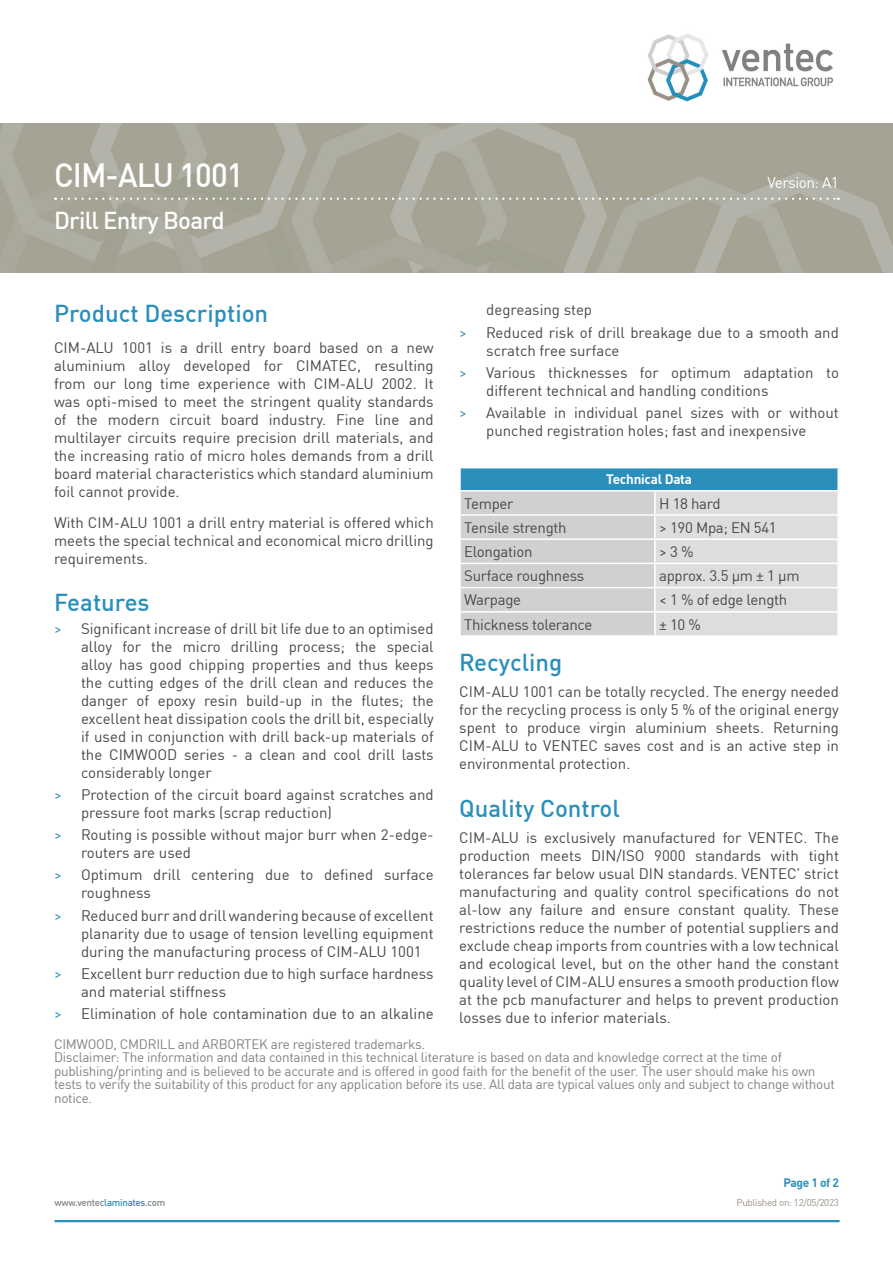
<style>
.page{position:relative;width:893px;height:1263px;background:#fff}
.page>*{position:absolute;margin:0;border:0;box-sizing:border-box;transform-origin:0 0}
.t1{font:500 33px "DINOT";letter-spacing:-.03em;color:#fff;scale:.95 1}
.t2{font:500 24px "DINOT";color:#2b8fbb}
.t3{font:500 24px "DINOT";letter-spacing:-.03em;color:#fff}
.t4{font:15.3px "DINOT";letter-spacing:-.03em;color:#fff}
.t5{font:15px/18px "DINOT";color:#474847;text-align:justify}
.t6{font:15px "DINOT";letter-spacing:-.02em;color:#474847}
.t7{font:13.5px/13.5px "DINOT";letter-spacing:-.02em;color:#808285}
.t8{font:700 13.5px "DINOT";letter-spacing:-.02em;color:#fff}
.t9{font:700 12px "DINOT";letter-spacing:-.03em;color:#2b8fbb}
.t10{font:500 9.75px "DINOT";letter-spacing:-.03em;color:#808285}
.t11{font:9.75px "DINOT";letter-spacing:-.03em;color:#989085}
.s1{color:#2b8fbb}
</style>
<div class="page">
<div style="left:460px;top:468px;width:378px;height:23px;background:#2b8fbb"></div>
<div style="left:461px;top:491px;width:376px;height:144px;background:#d4d5d4"></div>
<hr style="left:459px;top:468px;width:2px;height:22px;background:#fff">
<hr style="left:654px;top:491px;width:2px;height:23px;background:#fff">
<hr style="left:459px;top:514px;width:196px;height:2px;background:#fff">
<hr style="left:655px;top:514px;width:184px;height:2px;background:#fff">
<hr style="left:654px;top:516px;width:2px;height:22px;background:#fff">
<hr style="left:459px;top:538px;width:196px;height:2px;background:#fff">
<hr style="left:655px;top:538px;width:184px;height:2px;background:#fff">
<hr style="left:654px;top:540px;width:2px;height:23px;background:#fff">
<hr style="left:459px;top:563px;width:196px;height:1px;background:#fff">
<hr style="left:655px;top:563px;width:184px;height:1px;background:#fff">
<hr style="left:654px;top:564px;width:2px;height:23px;background:#fff">
<hr style="left:459px;top:587px;width:196px;height:1px;background:#fff">
<hr style="left:655px;top:587px;width:184px;height:1px;background:#fff">
<hr style="left:654px;top:588px;width:2px;height:23px;background:#fff">
<hr style="left:459px;top:611px;width:196px;height:2px;background:#fff">
<hr style="left:655px;top:611px;width:184px;height:2px;background:#fff">
<hr style="left:654px;top:613px;width:2px;height:22px;background:#fff">
<hr style="left:459px;top:490px;width:196px;height:1px;background:#fff">
<hr style="left:655px;top:490px;width:184px;height:1px;background:#fff">
<hr style="left:837px;top:468px;width:2px;height:22px;background:#fff">
<img style="left:0;top:123px;width:893px;height:149px">
<svg style="left:62px;top:198px;width:777px;height:2px;background:#bebdb3"></svg>
<img style="left:647px;top:34px;width:186px;height:68px">
<hr style="left:55px;top:1220px;width:784px;height:2px;background:#2b8fbb">
<p class="t1" style="left:54px;top:149px;width:201px">CIM-ALU 1001</p>
<p class="t3" style="left:54px;top:202px;width:172px">Drill Entry Board</p>
<p class="t4" style="left:767px;top:170px;width:73px">Version: A1</p>
<p class="t2" style="left:54px;top:295px;width:216px">Product Description</p>
<p class="t5" style="left:54px;top:337px;width:381px">CIM-ALU 1001 is a drill entry board based on a new aluminium alloy developed for CIMATEC, resulting from our long time experience with CIM-ALU 2002. It was opti-mised to meet the stringent quality standards of the modern circuit board industry. Fine line and multilayer circuits require precision drill materials, and the increasing ratio of micro holes demands from a drill board material characteristics which standard aluminium foil cannot provide.</p>
<p class="t5" style="left:54px;top:512px;width:381px">With CIM-ALU 1001 a drill entry material is offered which meets the special technical and economical micro drilling requirements.</p>
<p class="t2" style="left:54px;top:584px;width:97px">Features</p>
<p class="t5" style="left:81px;top:618px;width:354px;text-indent:-27px"><span class="s1">&gt;</span> Significant increase of drill bit life due to an optimised alloy for the micro drilling process; the special alloy has good chipping properties and thus keeps the cutting edges of the drill clean and reduces the danger of epoxy resin build-up in the flutes; the excellent heat dissipation cools the drill bit, especially if used in conjunction with drill back-up materials of the CIMWOOD series - a clean and cool drill lasts considerably longer</p>
<p class="t5" style="left:81px;top:784px;width:354px;text-indent:-27px"><span class="s1">&gt;</span> Protection of the circuit board against scratches and pressure foot marks (scrap reduction)</p>
<p class="t5" style="left:81px;top:824px;width:354px;text-indent:-27px"><span class="s1">&gt;</span> Routing is possible without major burr when 2-edge&shy;routers are used</p>
<p class="t5" style="left:81px;top:865px;width:354px;text-indent:-27px"><span class="s1">&gt;</span> Optimum drill centering due to defined surface roughness</p>
<p class="t5" style="left:81px;top:905px;width:354px;text-indent:-27px"><span class="s1">&gt;</span> Reduced burr and drill wandering because of excellent planarity due to usage of tension levelling equipment during the manufacturing process of CIM-ALU 1001</p>
<p class="t5" style="left:81px;top:963px;width:354px;text-indent:-27px"><span class="s1">&gt;</span> Excellent burr reduction due to high surface hardness and material stiffness</p>
<p class="t5" style="left:54px;top:1003px;width:381px"><span class="s1">&gt;</span> Elimination of hole contamination due to an alkaline</p>
<p class="t5" style="left:486px;top:300px;width:107px">degreasing step</p>
<p class="t5" style="left:486px;top:322px;width:354px;text-indent:-27px"><span class="s1">&gt;</span> Reduced risk of drill breakage due to a smooth and scratch free surface</p>
<p class="t5" style="left:486px;top:362px;width:354px;text-indent:-27px"><span class="s1">&gt;</span> Various thicknesses for optimum adaptation to different technical and handling conditions</p>
<p class="t5" style="left:459px;top:402px;width:381px;text-align:center"><span class="s1">&gt;</span> Available in individual panel sizes with or without punched registration holes; fast and inexpensive</p>
<p class="t8" style="left:606px;top:469px;width:87px">Technical Data</p>
<p class="t5" style="left:464px;top:493px;width:51px">Temper</p>
<p class="t5" style="left:659px;top:493px;width:63px">H 18 hard</p>
<p class="t6" style="left:464px;top:516px;width:104px">Tensile strength</p>
<p class="t6" style="left:659px;top:516px;width:119px">&gt; 190 Mpa; EN 541</p>
<p class="t6" style="left:464px;top:540px;width:70px">Elongation</p>
<p class="t5" style="left:659px;top:541px;width:36px">&gt; 3 %</p>
<p class="t6" style="left:464px;top:564px;width:122px">Surface roughness</p>
<p class="t6" style="left:659px;top:564px;width:142px">approx. 3.5 µm ± 1 µm</p>
<p class="t6" style="left:464px;top:589px;width:58px">Warpage</p>
<p class="t6" style="left:659px;top:589px;width:130px">&lt; 1 % of edge length</p>
<p class="t6" style="left:464px;top:613px;width:130px">Thickness tolerance</p>
<p class="t5" style="left:659px;top:614px;width:43px">± 10 %</p>
<p class="t2" style="left:459px;top:643px;width:105px">Recycling</p>
<p class="t5" style="left:459px;top:681px;width:381px">CIM-ALU 1001 can be totally recycled. The energy needed for the recycling process is only 5 % of the original energy spent to produce virgin aluminium sheets. Returning CIM-ALU to VENTEC saves cost and is an active step in environmental protection.</p>
<p class="t2" style="left:459px;top:789px;width:162px">Quality Control</p>
<p class="t5" style="left:459px;top:827px;width:381px">CIM-ALU is exclusively manufactured for VENTEC. The production meets DIN/ISO 9000 standards with tight tolerances far below usual DIN standards. VENTEC’ strict manufacturing and quality control specifications do not al-low any failure and ensure constant quality. These restrictions reduce the number of potential suppliers and exclude cheap imports from countries with a low technical and ecological level, but on the other hand the constant quality level of CIM-ALU ensures a smooth production flow at the pcb manufacturer and helps to prevent production losses due to inferior materials.</p>
<p class="t7" style="left:54px;top:1036px;width:373px">CIMWOOD, CMDRILL and ARBORTEK are registered trademarks.</p>
<p class="t7" style="left:54px;top:1049px;width:782px">Disclaimer: The information and data contained in this technical literature is based on data and knowledge correct at the time of publishing/printing and is believed to be accurate and is offered in good faith for the benefit of the user. The user should make his own tests to verify the suitability of this product for any application before its use. All data are typical values only and subject to change without notice.</p>
<p class="t9" style="left:783px;top:1173px;width:57px">Page 1 of 2</p>
<p class="t10" style="left:55px;top:1195px;width:112px">www.ventec<span class="s1">laminates</span>.com</p>
<p class="t11" style="left:737px;top:1195px;width:104px">Published on: 12/05/2023</p>
</div>
